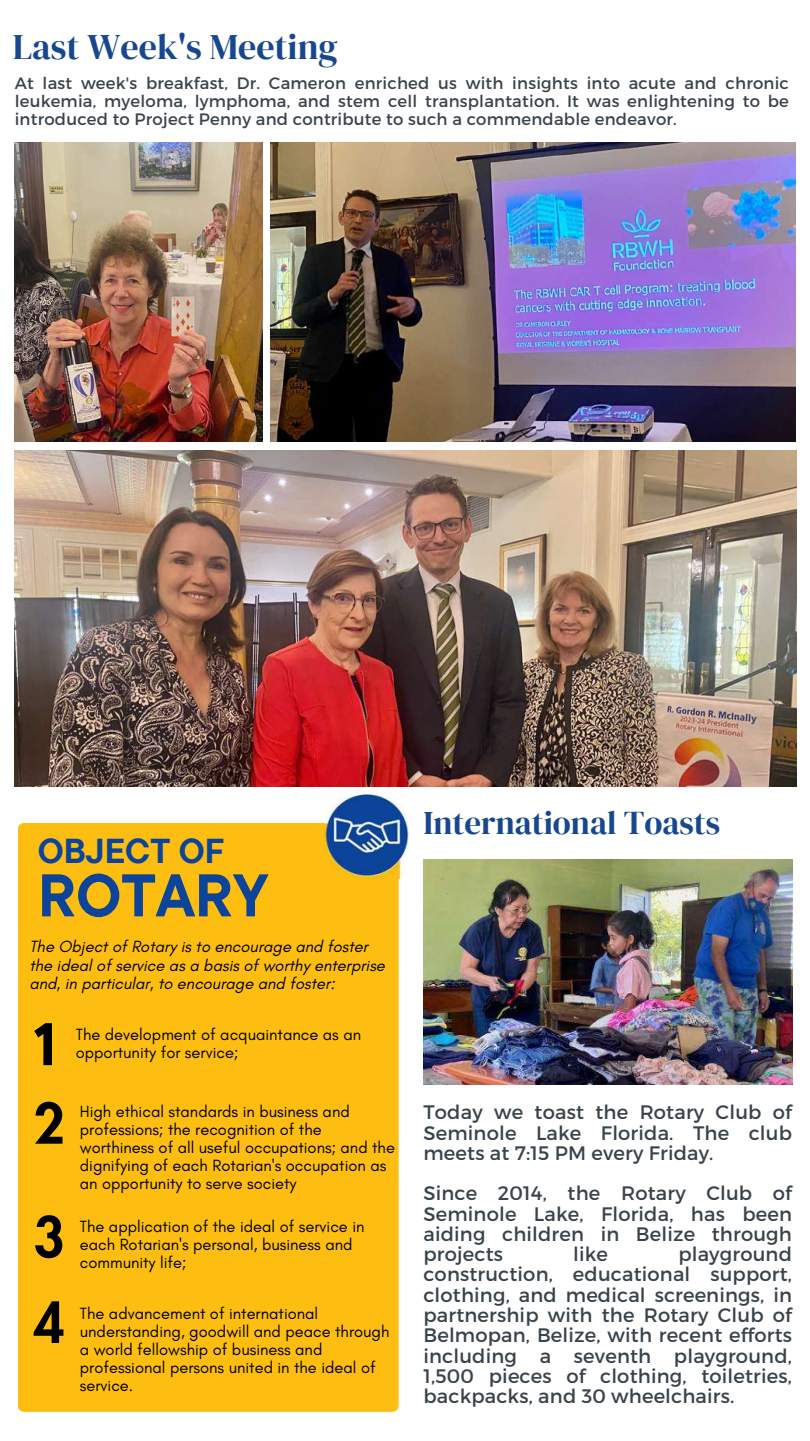
<style>
.page{position:relative;width:810px;height:1441px;background:#fff}
.page>*{position:absolute;margin:0;border:0;box-sizing:border-box;transform-origin:0 0}
.t1{font:700 60px "TT Commons Pro";color:#0b4499}
.t2{font:700 60px "TT Commons Pro";color:#000}
.t3{font:800 54.3px "Futura LT Pro";color:#000}
.t4{font:36px "DM Serif Display";color:#17478f}
.t5{font:700 34.5px "TT Commons Pro";color:#0b4499}
.t6{font:33px "DM Serif Display";color:#17478f}
.t7{font:19.5px/20.2px "Montserrat";letter-spacing:.01em;color:#39434c;text-align:justify}
.t8{font:16.5px/18px "Glacial Indifference";color:#000}
.t9{font:16.5px/18px "Montserrat";letter-spacing:.015em;color:#39434c;text-align:justify}
.t10{font:italic 16.5px/18px "Glacial Indifference";color:#000}
</style>
<div class="page">
<img style="left:270px;top:143px;width:526px;height:298px">
<img style="left:15px;top:143px;width:247px;height:298px">
<img style="left:15px;top:450px;width:782px;height:336px">
<img style="left:423px;top:859px;width:369px;height:225px">
<div style="left:18px;top:822px;width:381px;height:589px;background:#febd11;border-radius:6px"></div>
<img style="left:325px;top:790px;width:83px;height:88px">
<h3 class="t4" style="left:13px;top:21px;width:326px">Last Week's Meeting</h3>
<p class="t9" style="left:15px;top:73px;width:776px">At last week's breakfast, Dr. Cameron enriched us with insights into acute and chronic leukemia, myeloma, lymphoma, and stem cell transplantation. It was enlightening to be introduced to Project Penny and contribute to such a commendable endeavor.</p>
<h3 class="t5" style="left:38px;top:828px;width:188px">OBJECT OF</h3>
<h1 class="t1" style="left:38px;top:856px;width:232px">ROTARY</h1>
<p class="t10" style="left:29px;top:937px;width:357px">The Object of Rotary is to encourage and foster the ideal of service as a basis of worthy enterprise and, in particular, to encourage and foster:</p>
<p class="t8" style="left:76px;top:1025px;width:287px">The development of acquaintance as an</p>
<h1 class="t2" style="left:33px;top:1004px;width:24px">1</h1>
<p class="t8" style="left:76px;top:1043px;width:164px">opportunity for service;</p>
<h2 class="t3" style="left:33px;top:1098px;width:33px">2</h2>
<p class="t8" style="left:80px;top:1101px;width:317px">High ethical standards in business and professions; the recognition of the worthiness of all useful occupations; and the dignifying of each Rotarian's occupation as an opportunity to serve society</p>
<h2 class="t3" style="left:33px;top:1212px;width:33px">3</h2>
<p class="t8" style="left:80px;top:1216px;width:286px">The application of the ideal of service in each Rotarian's personal, business and community life;</p>
<h2 class="t3" style="left:33px;top:1297px;width:33px">4</h2>
<p class="t8" style="left:80px;top:1303px;width:311px">The advancement of international understanding, goodwill and peace through a world fellowship of business and professional persons united in the ideal of service.</p>
<h3 class="t6" style="left:423px;top:799px;width:298px">International Toasts</h3>
<p class="t7" style="left:423px;top:1101px;width:370px">Today we toast the Rotary Club of Seminole Lake Florida. The club meets at 7:15 PM every Friday.</p>
<p class="t7" style="left:423px;top:1182px;width:370px">Since 2014, the Rotary Club of Seminole Lake, Florida, has been aiding children in Belize through projects</p>
<p class="t7" style="left:573px;top:1242px;width:36px">like</p>
<p class="t7" style="left:423px;top:1242px;width:370px;text-indent:255px">playground construction, educational support, clothing, and medical screenings, in partnership with the Rotary Club of Belmopan, Belize, with recent efforts including a seventh playground, 1,500 pieces of clothing, toiletries, backpacks, and 30 wheelchairs.</p>
</div>
